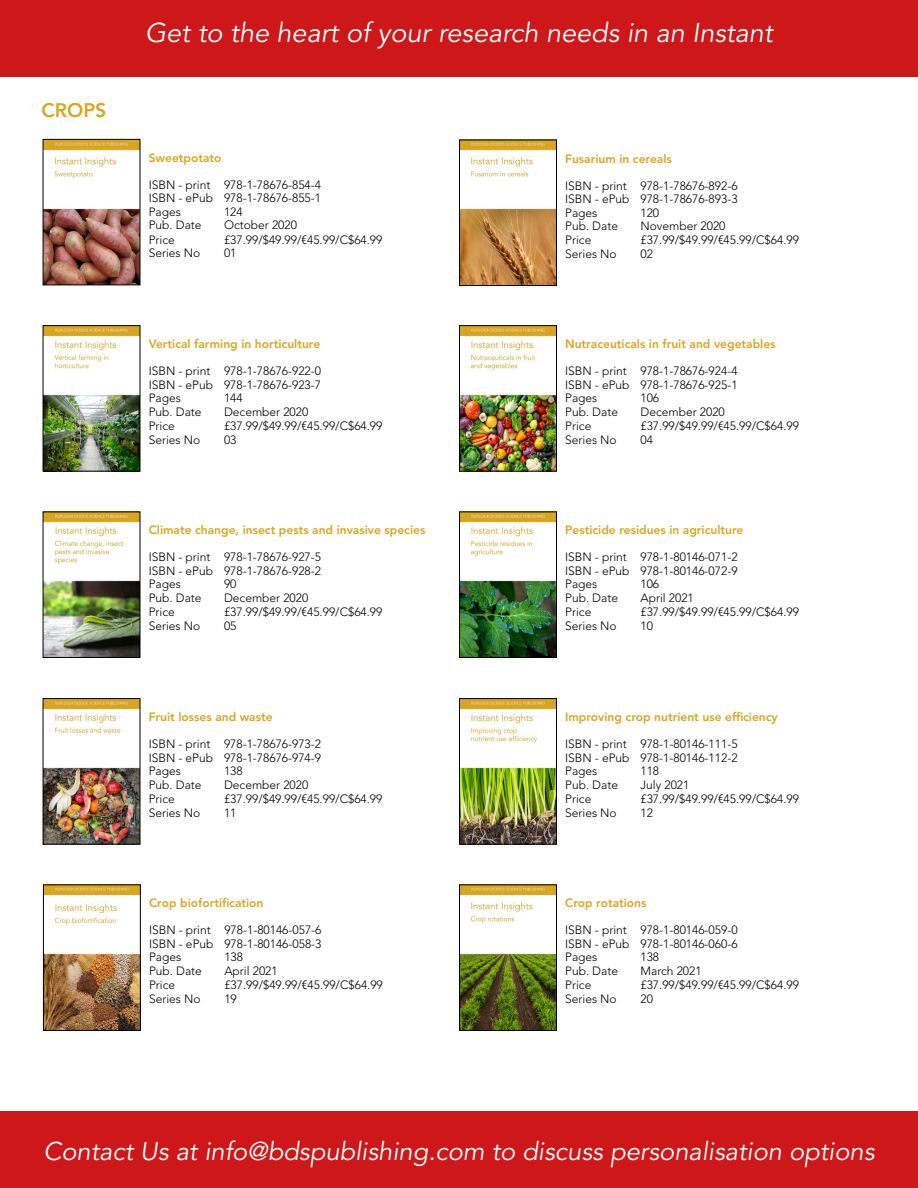
<style>
.page{position:relative;width:918px;height:1188px;background:#fff}
.page>*{position:absolute;margin:0;border:0;box-sizing:border-box;transform-origin:0 0}
.t1{font:italic 27px "Avenir LT Std";color:#fff}
.t2{font:italic 25.5px "Avenir LT Std";color:#fff}
.t3{font:800 19.5px "Avenir LT Std";color:#daa520}
.t4{font:300 12px/13.5px "Avenir LT Std";color:#000;text-align:justify}
.t5{font:800 12px "Avenir LT Std";color:#daa520}
</style>
<div class="page">
<div style="left:0;top:0;width:918px;height:77px;background:#cd1719"></div>
<div style="left:0;top:1111px;width:918px;height:77px;background:#cd1719"></div>
<img style="left:461px;top:142px;width:94px;height:142px">
<div style="left:459px;top:140px;width:98px;height:146px;border:1px solid #000"></div>
<img style="left:45px;top:141px;width:93px;height:142px">
<div style="left:43px;top:139px;width:97px;height:146px;border:1px solid #000"></div>
<img style="left:461px;top:327px;width:94px;height:142px">
<div style="left:459px;top:325px;width:98px;height:146px;border:1px solid #000"></div>
<img style="left:45px;top:327px;width:93px;height:142px">
<div style="left:43px;top:325px;width:97px;height:146px;border:1px solid #000"></div>
<img style="left:45px;top:514px;width:93px;height:142px">
<div style="left:43px;top:512px;width:97px;height:146px;border:1px solid #000"></div>
<img style="left:461px;top:514px;width:94px;height:142px">
<div style="left:459px;top:512px;width:98px;height:146px;border:1px solid #000"></div>
<img style="left:461px;top:700px;width:94px;height:142px">
<div style="left:459px;top:698px;width:98px;height:146px;border:1px solid #000"></div>
<img style="left:45px;top:887px;width:94px;height:142px">
<div style="left:43px;top:885px;width:98px;height:146px;border:1px solid #000"></div>
<img style="left:461px;top:887px;width:94px;height:142px">
<div style="left:459px;top:885px;width:98px;height:146px;border:1px solid #000"></div>
<img style="left:45px;top:700px;width:93px;height:142px">
<div style="left:43px;top:698px;width:97px;height:146px;border:1px solid #000"></div>
<h3 class="t3" style="left:41px;top:99px;width:66px">CROPS</h3>
<h1 class="t1" style="left:145px;top:17px;width:629px">Get to the heart of your research needs in an Instant</h1>
<p class="t5" style="left:149px;top:151px;width:74px">Sweetpotato</p>
<p class="t4" style="left:149px;top:178px;width:174px">ISBN - print 978-1-78676-854-4<br>ISBN - ePub 978-1-78676-855-1<br>Pages</p>
<p class="t4" style="left:224px;top:205px;width:20px">124</p>
<p class="t4" style="left:149px;top:219px;width:54px">Pub. Date</p>
<p class="t4" style="left:224px;top:219px;width:74px">October 2020</p>
<p class="t4" style="left:149px;top:233px;width:28px">Price</p>
<p class="t4" style="left:224px;top:233px;width:160px">£37.99/$49.99/€45.99/C$64.99</p>
<p class="t4" style="left:149px;top:246px;width:53px">Series No</p>
<p class="t4" style="left:224px;top:246px;width:14px">01</p>
<p class="t5" style="left:565px;top:151px;width:108px">Fusarium in cereals</p>
<p class="t4" style="left:565px;top:179px;width:174px">ISBN - print 978-1-78676-892-6<br>ISBN - ePub 978-1-78676-893-3<br>Pages</p>
<p class="t4" style="left:641px;top:206px;width:20px">120</p>
<p class="t4" style="left:565px;top:219px;width:54px">Pub. Date</p>
<p class="t4" style="left:641px;top:219px;width:86px">November 2020</p>
<p class="t4" style="left:565px;top:234px;width:28px">Price</p>
<p class="t4" style="left:641px;top:234px;width:160px">£37.99/$49.99/€45.99/C$64.99</p>
<p class="t4" style="left:565px;top:247px;width:53px">Series No</p>
<p class="t4" style="left:641px;top:247px;width:14px">02</p>
<p class="t5" style="left:149px;top:337px;width:173px">Vertical farming in horticulture</p>
<p class="t4" style="left:149px;top:364px;width:174px">ISBN - print 978-1-78676-922-0<br>ISBN - ePub 978-1-78676-923-7<br>Pages</p>
<p class="t4" style="left:224px;top:391px;width:20px">144</p>
<p class="t4" style="left:149px;top:405px;width:54px">Pub. Date</p>
<p class="t4" style="left:224px;top:405px;width:86px">December 2020</p>
<p class="t4" style="left:149px;top:419px;width:28px">Price</p>
<p class="t4" style="left:224px;top:419px;width:160px">£37.99/$49.99/€45.99/C$64.99</p>
<p class="t4" style="left:149px;top:433px;width:53px">Series No</p>
<p class="t4" style="left:224px;top:433px;width:14px">03</p>
<p class="t5" style="left:565px;top:337px;width:212px">Nutraceuticals in fruit and vegetables</p>
<p class="t4" style="left:565px;top:364px;width:174px">ISBN - print 978-1-78676-924-4<br>ISBN - ePub 978-1-78676-925-1<br>Pages</p>
<p class="t4" style="left:641px;top:391px;width:20px">106</p>
<p class="t4" style="left:565px;top:405px;width:54px">Pub. Date</p>
<p class="t4" style="left:641px;top:405px;width:86px">December 2020</p>
<p class="t4" style="left:565px;top:419px;width:28px">Price</p>
<p class="t4" style="left:641px;top:419px;width:160px">£37.99/$49.99/€45.99/C$64.99</p>
<p class="t4" style="left:565px;top:433px;width:53px">Series No</p>
<p class="t4" style="left:641px;top:433px;width:14px">04</p>
<p class="t5" style="left:149px;top:523px;width:278px">Climate change, insect pests and invasive species</p>
<p class="t4" style="left:149px;top:551px;width:174px">ISBN - print 978-1-78676-927-5<br>ISBN - ePub 978-1-78676-928-2<br>Pages</p>
<p class="t4" style="left:224px;top:578px;width:14px">90</p>
<p class="t4" style="left:149px;top:591px;width:54px">Pub. Date</p>
<p class="t4" style="left:224px;top:591px;width:86px">December 2020</p>
<p class="t4" style="left:149px;top:606px;width:28px">Price</p>
<p class="t4" style="left:224px;top:606px;width:160px">£37.99/$49.99/€45.99/C$64.99</p>
<p class="t4" style="left:149px;top:619px;width:53px">Series No</p>
<p class="t4" style="left:224px;top:619px;width:14px">05</p>
<p class="t5" style="left:565px;top:523px;width:180px">Pesticide residues in agriculture</p>
<p class="t4" style="left:565px;top:551px;width:174px">ISBN - print 978-1-80146-071-2<br>ISBN - ePub 978-1-80146-072-9<br>Pages</p>
<p class="t4" style="left:641px;top:578px;width:20px">106</p>
<p class="t4" style="left:565px;top:591px;width:54px">Pub. Date</p>
<p class="t4" style="left:641px;top:591px;width:55px">April 2021</p>
<p class="t4" style="left:565px;top:606px;width:28px">Price</p>
<p class="t4" style="left:641px;top:606px;width:160px">£37.99/$49.99/€45.99/C$64.99</p>
<p class="t4" style="left:565px;top:619px;width:53px">Series No</p>
<p class="t4" style="left:641px;top:619px;width:14px">10</p>
<p class="t5" style="left:149px;top:710px;width:125px">Fruit losses and waste</p>
<p class="t4" style="left:149px;top:737px;width:174px">ISBN - print 978-1-78676-973-2<br>ISBN - ePub 978-1-78676-974-9<br>Pages</p>
<p class="t4" style="left:224px;top:764px;width:20px">138</p>
<p class="t4" style="left:149px;top:778px;width:54px">Pub. Date</p>
<p class="t4" style="left:224px;top:778px;width:86px">December 2020</p>
<p class="t4" style="left:149px;top:792px;width:28px">Price</p>
<p class="t4" style="left:224px;top:792px;width:160px">£37.99/$49.99/€45.99/C$64.99</p>
<p class="t4" style="left:149px;top:806px;width:53px">Series No</p>
<p class="t4" style="left:224px;top:806px;width:14px">11</p>
<p class="t5" style="left:565px;top:710px;width:214px">Improving crop nutrient use efficiency</p>
<p class="t4" style="left:565px;top:737px;width:174px">ISBN - print 978-1-80146-111-5<br>ISBN - ePub 978-1-80146-112-2<br>Pages</p>
<p class="t4" style="left:641px;top:764px;width:20px">118</p>
<p class="t4" style="left:565px;top:778px;width:54px">Pub. Date</p>
<p class="t4" style="left:641px;top:778px;width:50px">July 2021</p>
<p class="t4" style="left:565px;top:792px;width:28px">Price</p>
<p class="t4" style="left:641px;top:792px;width:160px">£37.99/$49.99/€45.99/C$64.99</p>
<p class="t4" style="left:565px;top:806px;width:53px">Series No</p>
<p class="t4" style="left:641px;top:806px;width:14px">12</p>
<p class="t5" style="left:149px;top:896px;width:116px">Crop biofortification</p>
<p class="t4" style="left:149px;top:924px;width:174px">ISBN - print 978-1-80146-057-6<br>ISBN - ePub 978-1-80146-058-3<br>Pages</p>
<p class="t4" style="left:224px;top:951px;width:20px">138</p>
<p class="t4" style="left:149px;top:964px;width:54px">Pub. Date</p>
<p class="t4" style="left:224px;top:964px;width:55px">April 2021</p>
<p class="t4" style="left:149px;top:978px;width:28px">Price</p>
<p class="t4" style="left:224px;top:978px;width:160px">£37.99/$49.99/€45.99/C$64.99</p>
<p class="t4" style="left:149px;top:992px;width:53px">Series No</p>
<p class="t4" style="left:224px;top:992px;width:14px">19</p>
<p class="t5" style="left:565px;top:896px;width:83px">Crop rotations</p>
<p class="t4" style="left:565px;top:924px;width:174px">ISBN - print 978-1-80146-059-0<br>ISBN - ePub 978-1-80146-060-6<br>Pages</p>
<p class="t4" style="left:641px;top:951px;width:20px">138</p>
<p class="t4" style="left:565px;top:964px;width:54px">Pub. Date</p>
<p class="t4" style="left:641px;top:964px;width:63px">March 2021</p>
<p class="t4" style="left:565px;top:978px;width:28px">Price</p>
<p class="t4" style="left:641px;top:978px;width:160px">£37.99/$49.99/€45.99/C$64.99</p>
<p class="t4" style="left:565px;top:992px;width:53px">Series No</p>
<p class="t4" style="left:641px;top:992px;width:14px">20</p>
<h2 class="t2" style="left:43px;top:1136px;width:833px">Contact Us at info@bdspublishing.com to discuss personalisation options</h2>
</div>
